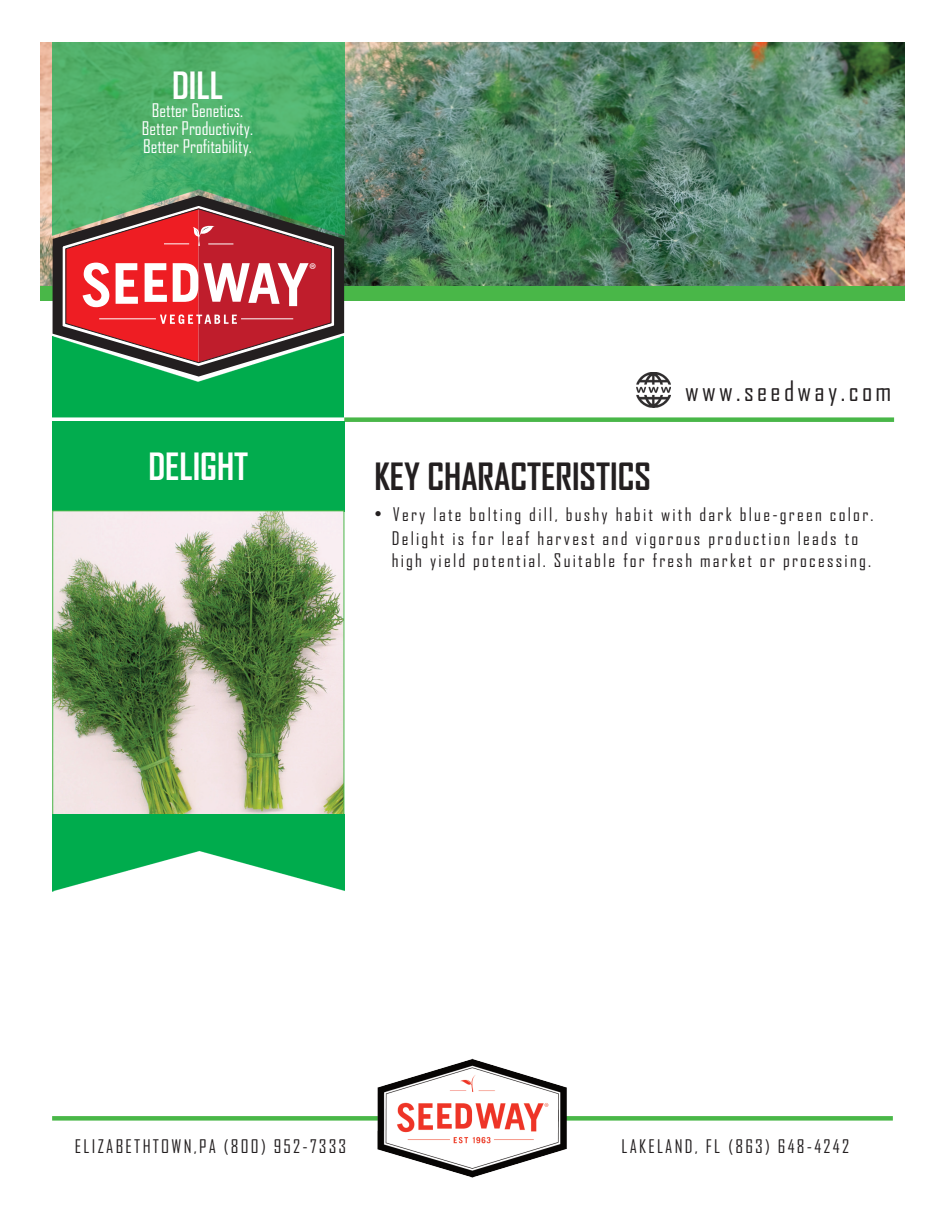
<style>
.page{position:relative;width:945px;height:1215px;background:#fff}
.page>*{position:absolute;margin:0;border:0;box-sizing:border-box;transform-origin:0 0}
.t1{font:700 36px "Agency FB";color:#231f20}
.t2{font:700 36px "Agency FB";color:#fff}
.t3{font:27px "Agency FB";letter-spacing:.125em;color:#231f20}
.t4{font:18px/23.7px "Agency FB";letter-spacing:.125em;color:#231f20;text-align:center}
.t5{font:18px/18px "Agency FB";color:#fff;text-align:center}
.t6{font:17.1px "Myriad Pro";color:#fff}
.s1{font-family:"Arial";font-size:21px}
</style>
<div class="page">
<img style="left:40px;top:42px;width:865px;height:244px">
<div style="left:40px;top:286px;width:865px;height:15px;background:#49b748"></div>
<div style="left:344px;top:417px;width:550px;height:5px;background:#49b748"></div>
<svg style="left:53px;top:244px;width:291px;height:92px;background:#484545"></svg>
<svg style="left:65px;top:244px;width:267px;height:92px;background:#da4f57"></svg>
<img style="left:53px;top:42px;width:291px;height:202px">
<img style="left:53px;top:336px;width:291px;height:81px">
<img style="left:53px;top:422px;width:291px;height:470px">
<div style="left:52px;top:1116px;width:841px;height:5px;background:#49b748"></div>
<img style="left:374px;top:1058px;width:196px;height:120px">
<img style="left:636px;top:372px;width:35px;height:35px">
<svg style="left:55px;top:513px;width:287px;height:300px;background:#9daa8a"></svg>
<h1 class="t2" style="left:172px;top:65px;width:52px">DILL</h1>
<p class="t5" style="left:142px;top:102px;width:113px">Better Genetics.<br>Better Productivity.<br>Better Profitability.</p>
<p class="t6" style="left:309px;top:262px;width:9px">®</p>
<h2 class="t3" style="left:685px;top:376px;width:208px">www.seedway.com</h2>
<h1 class="t2" style="left:148px;top:446px;width:101px">DELIGHT</h1>
<h1 class="t1" style="left:374px;top:457px;width:278px">KEY CHARACTERISTICS</h1>
<p class="t4" style="left:374px;top:503px;width:501px"><span class="s1">•</span> Very late bolting dill, bushy habit with dark blue-green color.<br>Delight is for leaf harvest and vigorous production leads to</p>
<p class="t4" style="left:392px;top:549px;width:481px">high yield potential. Suitable for fresh market or processing.</p>
<p class="t4" style="left:75px;top:1135px;width:273px">ELIZABETHTOWN,PA (800) 952-7333</p>
<p class="t4" style="left:621px;top:1135px;width:229px">LAKELAND, FL (863) 648-4242</p>
</div>
